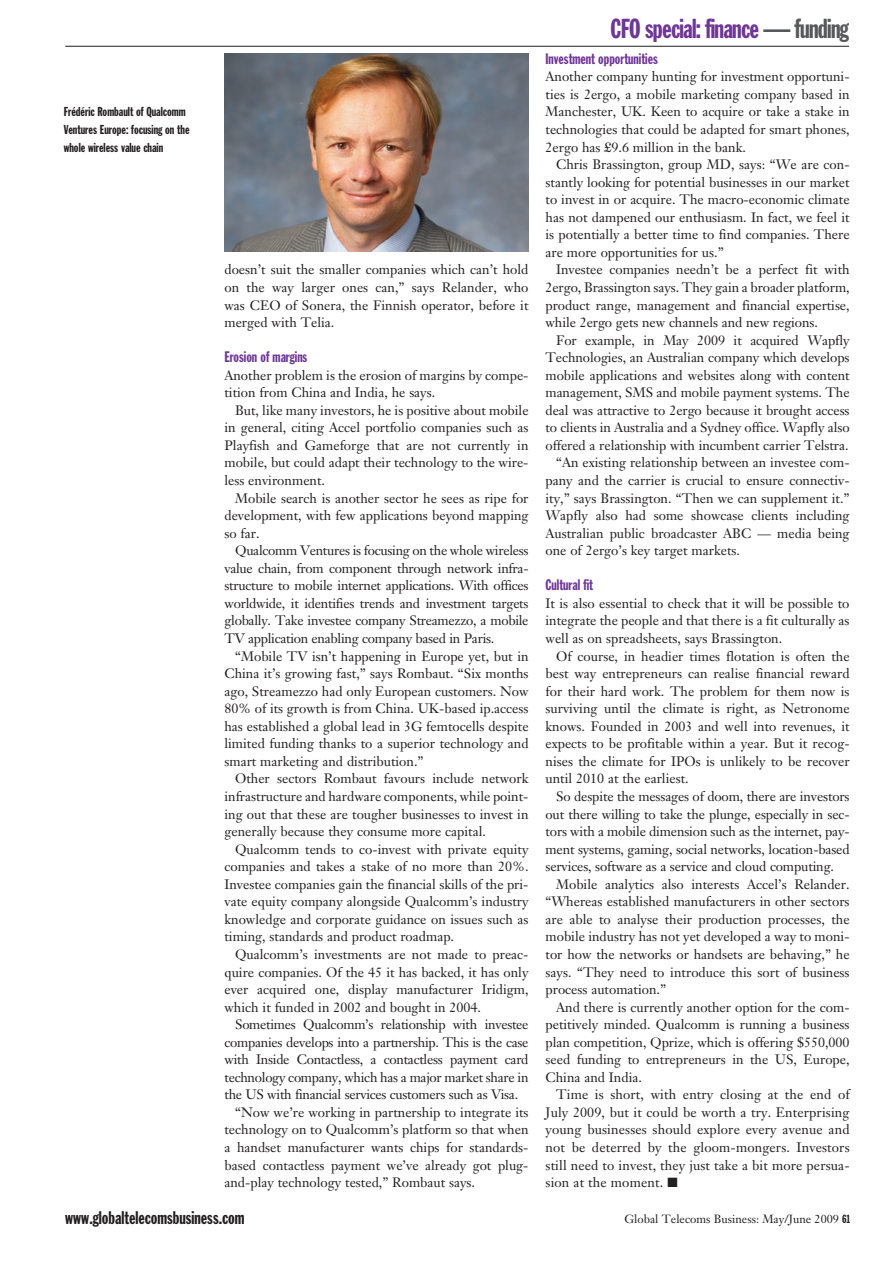
<style>
.page{position:relative;width:893px;height:1263px;background:#fff}
.page>*{position:absolute;margin:0;border:0;box-sizing:border-box;transform-origin:0 0}
.t1{font:27px "Franklin Gothic Extra Cond";letter-spacing:-.025em;color:#6e3696}
.t2{font:18px "Franklin Gothic Extra Cond";color:#231f20}
.t3{font:15px "Franklin Gothic Extra Cond";color:#6e3696}
.t4{font:13.5px/17.5px "Janson Text";color:#231f20;text-align:justify}
.t5{font:13.5px "Janson Text";letter-spacing:-.02em;color:#231f20}
.t6{font:12.75px/17.5px "Franklin Gothic Extra Cond";color:#231f20}
.t7{font:11.7px "Janson Text";color:#231f20}
.s1{color:#57585a}
.s2{font-family:"Franklin Gothic Extra Cond"}
</style>
<div class="page">
<hr style="left:65px;top:46px;width:784px;height:1px;background:#231f20">
<img style="left:224px;top:53px;width:305px;height:198px">
<p class="t6" style="left:64px;top:103px;width:127px">Frédéric Rombault of Qualcomm<br>Ventures Europe: focusing on the whole wireless value chain</p>
<p class="t4" style="left:224px;top:261px;width:306px">doesn’t suit the smaller companies which can’t hold on the way larger ones can,” says Relander, who was CEO of Sonera, the Finnish operator, before it merged with Telia.</p>
<p class="t3" style="left:224px;top:349px;width:84px">Erosion of margins</p>
<p class="t4" style="left:224px;top:366px;width:306px">Another problem is the erosion of margins by compe&shy;tition from China and India, he says.</p>
<p class="t4" style="left:224px;top:401px;width:306px;text-indent:11px">But, like many investors, he is positive about mobile in general, citing Accel portfolio companies such as Playfish and Gameforge that are not currently in mobile, but could adapt their technology to the wire&shy;less environment.</p>
<p class="t4" style="left:224px;top:489px;width:306px;text-indent:11px">Mobile search is another sector he sees as ripe for development, with few applications beyond mapping so far.</p>
<p class="t4" style="left:224px;top:542px;width:306px;text-indent:11px">Qualcomm Ventures is focusing on the whole wireless value chain, from component through network infra&shy;structure to mobile internet applications. With offices worldwide, it identifies trends and investment targets globally. Take investee company Streamezzo, a mobile TV application enabling company based in Paris.</p>
<p class="t4" style="left:224px;top:647px;width:306px;text-indent:11px">“Mobile TV isn’t happening in Europe yet, but in China it’s growing fast,” says Rombaut. “Six months ago, Streamezzo had only European customers. Now 80% of its growth is from China. UK-based ip.access has established a global lead in 3G femtocells despite limited funding thanks to a superior technology and smart marketing and distribution.”</p>
<p class="t4" style="left:224px;top:770px;width:306px;text-indent:11px">Other sectors Rombaut favours include network infrastructure and hardware components, while point&shy;ing out that these are tougher businesses to invest in generally because they consume more capital.</p>
<p class="t4" style="left:224px;top:840px;width:306px;text-indent:11px">Qualcomm tends to co-invest with private equity companies and takes a stake of no more than 20%.<br>Investee companies gain the financial skills of the pri&shy;vate equity company alongside Qualcomm’s industry knowledge and corporate guidance on issues such as timing, standards and product roadmap.</p>
<p class="t4" style="left:224px;top:945px;width:306px;text-indent:11px">Qualcomm’s investments are not made to preac&shy;quire companies. Of the 45 it has backed, it has only ever acquired one, display manufacturer Iridigm, which it funded in 2002 and bought in 2004.</p>
<p class="t5" style="left:235px;top:1016px;width:295px">Sometimes Qualcomm’s relationship with investee</p>
<p class="t5" style="left:224px;top:1033px;width:306px">companies develops into a partnership. This is the case</p>
<p class="t5" style="left:224px;top:1051px;width:306px">with Inside Contactless, a contactless payment card</p>
<p class="t5" style="left:224px;top:1068px;width:306px">technology company, which has a major market share in</p>
<p class="t5" style="left:224px;top:1086px;width:295px">the US with financial services customers such as Visa.</p>
<p class="t4" style="left:235px;top:1103px;width:295px">“Now we’re working in partnership to integrate its</p>
<p class="t4" style="left:224px;top:1121px;width:306px">technology on to Qualcomm’s platform so that when</p>
<p class="t4" style="left:224px;top:1138px;width:306px">a handset manufacturer wants chips for standards-</p>
<p class="t4" style="left:224px;top:1156px;width:306px">based contactless payment we’ve already got plug-</p>
<p class="t4" style="left:224px;top:1173px;width:252px">and-play technology tested,” Rombaut says.</p>
<h2 class="t2" style="left:65px;top:1208px;width:181px">www.globaltelecomsbusiness.com</h2>
<h1 class="t1" style="left:610px;top:14px;width:240px">CFO special: finance <span class="s1">— funding</span></h1>
<p class="t3" style="left:545px;top:50px;width:114px">Investment opportunities</p>
<p class="t4" style="left:545px;top:68px;width:306px">Another company hunting for investment opportuni&shy;ties is 2ergo, a mobile marketing company based in Manchester, UK. Keen to acquire or take a stake in technologies that could be adapted for smart phones, 2ergo has £9.6 million in the bank.</p>
<p class="t4" style="left:545px;top:156px;width:306px;text-indent:11px">Chris Brassington, group MD, says: “We are con&shy;stantly looking for potential businesses in our market to invest in or acquire. The macro-economic climate has not dampened our enthusiasm. In fact, we feel it is potentially a better time to find companies. There are more opportunities for us.”</p>
<p class="t4" style="left:545px;top:261px;width:306px;text-indent:11px">Investee companies needn’t be a perfect fit with 2ergo, Brassington says. They gain a broader platform, product range, management and financial expertise, while 2ergo gets new channels and new regions.</p>
<p class="t4" style="left:556px;top:331px;width:295px">For example, in May 2009 it acquired Wapfly</p>
<p class="t4" style="left:545px;top:349px;width:306px">Technologies, an Australian company which develops</p>
<p class="t4" style="left:545px;top:366px;width:306px">mobile applications and websites along with content</p>
<p class="t4" style="left:545px;top:384px;width:306px">management, SMS and mobile payment systems. The</p>
<p class="t4" style="left:545px;top:401px;width:306px">deal was attractive to 2ergo because it brought access</p>
<p class="t4" style="left:545px;top:419px;width:306px">to clients in Australia and a Sydney office. Wapfly also</p>
<p class="t4" style="left:545px;top:436px;width:305px">offered a relationship with incumbent carrier Telstra.</p>
<p class="t4" style="left:556px;top:454px;width:295px">“An existing relationship between an investee com-</p>
<p class="t4" style="left:545px;top:471px;width:306px">pany and the carrier is crucial to ensure connectiv-</p>
<p class="t4" style="left:545px;top:489px;width:306px">ity,” says Brassington. “Then we can supplement it.”</p>
<p class="t4" style="left:545px;top:507px;width:306px">Wapfly also had some showcase clients including</p>
<p class="t4" style="left:545px;top:524px;width:306px">Australian public broadcaster ABC — media being</p>
<p class="t4" style="left:545px;top:542px;width:196px">one of 2ergo’s key target markets.</p>
<p class="t3" style="left:545px;top:577px;width:49px">Cultural fit</p>
<p class="t4" style="left:545px;top:594px;width:306px">It is also essential to check that it will be possible to integrate the people and that there is a fit culturally as well as on spreadsheets, says Brassington.</p>
<p class="t4" style="left:545px;top:647px;width:306px;text-indent:11px">Of course, in headier times flotation is often the best way entrepreneurs can realise financial reward for their hard work. The problem for them now is surviving until the climate is right, as Netronome knows. Founded in 2003 and well into revenues, it expects to be profitable within a year. But it recog&shy;nises the climate for IPOs is unlikely to be recover until 2010 at the earliest.</p>
<p class="t4" style="left:545px;top:787px;width:306px;text-indent:11px">So despite the messages of doom, there are investors out there willing to take the plunge, especially in sec&shy;tors with a mobile dimension such as the internet, pay&shy;ment systems, gaming, social networks, location-based services, software as a service and cloud computing.</p>
<p class="t4" style="left:545px;top:875px;width:306px;text-indent:11px">Mobile analytics also interests Accel’s Relander. “Whereas established manufacturers in other sectors are able to analyse their production processes, the mobile industry has not yet developed a way to moni&shy;tor how the networks or handsets are behaving,” he says. “They need to introduce this sort of business process automation.”</p>
<p class="t4" style="left:545px;top:998px;width:306px;text-indent:11px">And there is currently another option for the com&shy;petitively minded. Qualcomm is running a business plan competition, Qprize, which is offering $550,000 seed funding to entrepreneurs in the US, Europe, China and India.</p>
<p class="t4" style="left:545px;top:1086px;width:306px;text-indent:11px">Time is short, with entry closing at the end of July 2009, but it could be worth a try. Enterprising young businesses should explore every avenue and not be deterred by the gloom-mongers. Investors still need to invest, they just take a bit more persua&shy;sion at the moment. ■</p>
<p class="t7" style="left:624px;top:1211px;width:227px">Global Telecoms Business: May/June 2009 <span class="s2">61</span></p>
</div>
